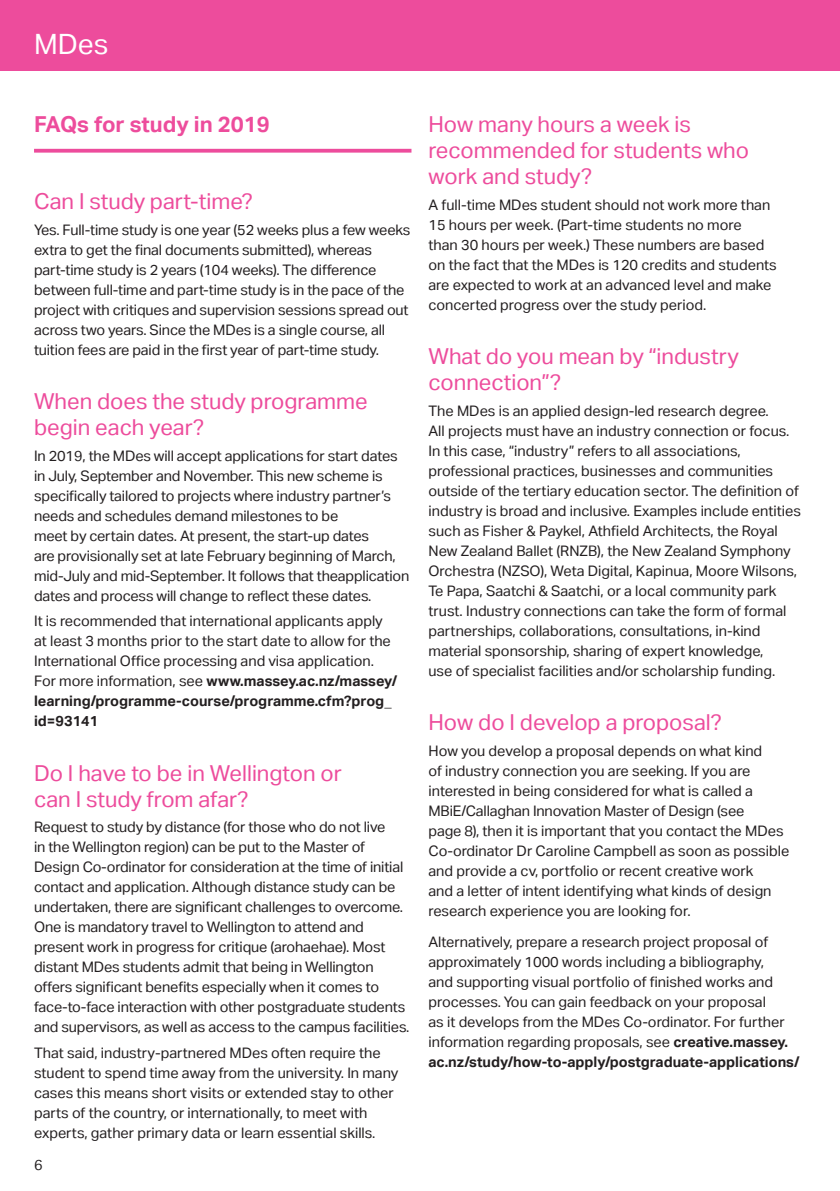
<style>
.page{position:relative;width:840px;height:1191px;background:#fff}
.page>*{position:absolute;margin:0;border:0;box-sizing:border-box;transform-origin:0 0}
.t1{font:300 30px "Aktiv Grotesk";color:#fff}
.t2{font:22px/26px "Aktiv Grotesk";color:#ed4c9c}
.t3{font:700 22px "Aktiv Grotesk";color:#ed4c9c}
.t4{font:14.4px/20px "Aktiv Grotesk";color:#231f20}
.s1{font-weight:700}
</style>
<div class="page">
<svg style="left:34px;top:149px;width:377px;height:4px;background:#ee5da5"></svg>
<div style="left:0;top:0;width:839px;height:71px;background:#ed4c9c"></div>
<h1 class="t1" style="left:34px;top:25px;width:80px">MDes</h1>
<h2 class="t3" style="left:34px;top:110px;width:237px">FAQs for study in 2019</h2>
<h2 class="t2" style="left:34px;top:188px;width:220px">Can I study part-time?</h2>
<p class="t4" style="left:34px;top:219px;width:377px">Yes. Full-time study is one year (52 weeks plus a few weeks extra to get the final documents submitted), whereas part-time study is 2 years (104 weeks). The difference between full-time and part-time study is in the pace of the project with critiques and supervision sessions spread out across two years. Since the MDes is a single course, all tuition fees are paid in the first year of part-time study.</p>
<h2 class="t2" style="left:34px;top:388px;width:335px">When does the study programme begin each year?</h2>
<p class="t4" style="left:34px;top:445px;width:376px">In 2019, the MDes will accept applications for start dates in July, September and November. This new scheme is specifically tailored to projects where industry partner’s needs and schedules demand milestones to be<br>meet by certain dates. At present, the start-up dates<br>are provisionally set at late February beginning of March, mid-July and mid-September. It follows that theapplication dates and process will change to reflect these dates.</p>
<p class="t4" style="left:34px;top:611px;width:364px">It is recommended that international applicants apply at least 3 months prior to the start date to allow for the International Office processing and visa application.<br>For more information, see <span class="s1">www.massey.ac.nz/massey/ learning/programme-course/programme.cfm?prog_ id=93141</span></p>
<h2 class="t2" style="left:34px;top:760px;width:309px">Do I have to be in Wellington or can I study from afar?</h2>
<p class="t4" style="left:34px;top:817px;width:377px">Request to study by distance (for those who do not live<br>in the Wellington region) can be put to the Master of Design Co-ordinator for consideration at the time of initial contact and application. Although distance study can be undertaken, there are significant challenges to overcome.<br>One is mandatory travel to Wellington to attend and present work in progress for critique (arohaehae). Most distant MDes students admit that being in Wellington offers significant benefits especially when it comes to face-to-face interaction with other postgraduate students and supervisors, as well as access to the campus facilities.</p>
<p class="t4" style="left:34px;top:1043px;width:366px">That said, industry-partnered MDes often require the student to spend time away from the university. In many cases this means short visits or extended stay to other parts of the country, or internationally, to meet with experts, gather primary data or learn essential skills.</p>
<p class="t4" style="left:34px;top:1155px;width:10px">6</p>
<h2 class="t2" style="left:428px;top:111px;width:322px">How many hours a week is recommended for students who work and study?</h2>
<p class="t4" style="left:428px;top:194px;width:349px">A full-time MDes student should not work more than 15 hours per week. (Part-time students no more<br>than 30 hours per week.) These numbers are based on the fact that the MDes is 120 credits and students are expected to work at an advanced level and make concerted progress over the study period.</p>
<h2 class="t2" style="left:428px;top:343px;width:312px">What do you mean by “industry connection”?</h2>
<p class="t4" style="left:428px;top:400px;width:373px">The MDes is an applied design-led research degree.<br>All projects must have an industry connection or focus.<br>In this case, “industry” refers to all associations, professional practices, businesses and communities outside of the tertiary education sector. The definition of industry is broad and inclusive. Examples include entities such as Fisher &amp; Paykel, Athfield Architects, the Royal New Zealand Ballet (RNZB), the New Zealand Symphony Orchestra (NZSO), Weta Digital, Kapinua, Moore Wilsons, Te Papa, Saatchi &amp; Saatchi, or a local community park trust. Industry connections can take the form of formal partnerships, collaborations, consultations, in-kind material sponsorship, sharing of expert knowledge,<br>use of specialist facilities and/or scholarship funding.</p>
<h2 class="t2" style="left:428px;top:709px;width:295px">How do I develop a proposal?</h2>
<p class="t4" style="left:428px;top:740px;width:362px">How you develop a proposal depends on what kind<br>of industry connection you are seeking. If you are interested in being considered for what is called a MBiE/Callaghan Innovation Master of Design (see<br>page 8), then it is important that you contact the MDes Co-ordinator Dr Caroline Campbell as soon as possible and provide a cv, portfolio or recent creative work<br>and a letter of intent identifying what kinds of design research experience you are looking for.</p>
<p class="t4" style="left:428px;top:932px;width:372px">Alternatively, prepare a research project proposal of approximately 1000 words including a bibliography,<br>and supporting visual portfolio of finished works and processes. You can gain feedback on your proposal<br>as it develops from the MDes Co-ordinator. For further information regarding proposals, see <span class="s1">creative.massey. ac.nz/study/how-to-apply/postgraduate-applications/</span></p>
</div>
